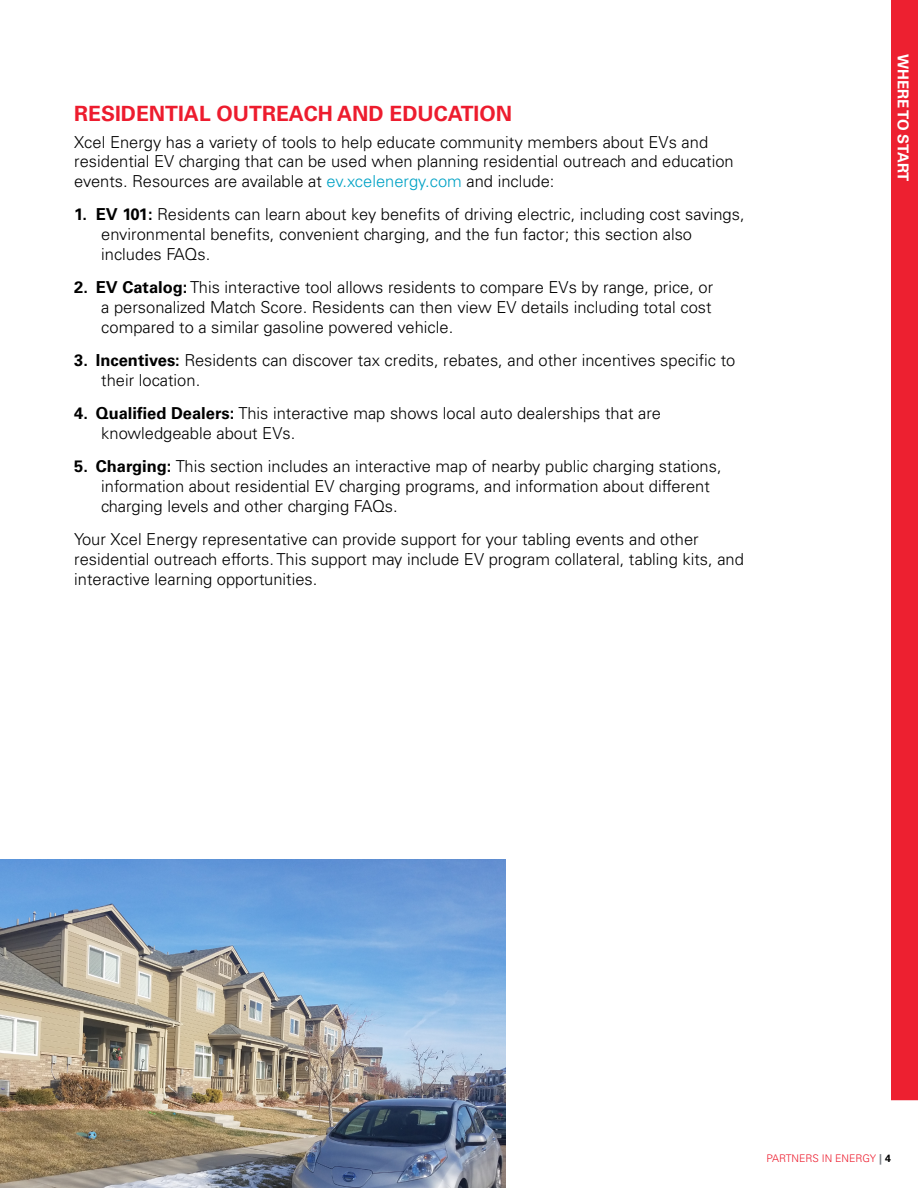
<style>
.page{position:relative;width:918px;height:1188px;background:#fff}
.page>*{position:absolute;margin:0;border:0;box-sizing:border-box;transform-origin:0 0}
.t1{font:700 21px "Univers LT Std";color:#ed1c2e}
.t2{font:300 16.5px/19.8px "Univers LT Std";color:#000}
.t3{font:700 15px "Univers LT Std";color:#fff}
.t4{font:300 10.5px "Univers LT Std";color:#ed1c2e}
.s1{color:#00a2c5}
.s2{font-weight:700}
.s3{font-weight:700;color:#797d82}
.s4{font-weight:700;color:#000}
</style>
<div class="page">
<div style="left:891px;top:0;width:27px;height:1100px;background:#ed2030"></div>
<img style="left:0;top:860px;width:506px;height:328px">
<p class="t1" style="left:74px;top:101px;width:439px">RESIDENTIAL OUTREACH AND EDUCATION</p>
<p class="t2" style="left:74px;top:132px;width:661px">Xcel Energy has a variety of tools to help educate community members about EVs and residential EV charging that can be used when planning residential outreach and education events. Resources are available at <span class="s1">ev.xcelenergy.com</span> and include:</p>
<p class="t2" style="left:101px;top:205px;width:645px;text-indent:-27px"><span class="s2">1. EV 101:</span> Residents can learn about key benefits of driving electric, including cost savings, environmental benefits, convenient charging, and the fun factor; this section also includes FAQs.</p>
<p class="t2" style="left:101px;top:278px;width:614px;text-align:justify;text-indent:-27px"><span class="s2">2. EV Catalog:</span> This interactive tool allows residents to compare EVs by range, price, or a personalized Match Score. Residents can then view EV details including total cost compared to a similar gasoline powered vehicle.</p>
<p class="t2" style="left:101px;top:351px;width:636px;text-indent:-27px"><span class="s2">3. Incentives:</span> Residents can discover tax credits, rebates, and other incentives specific to their location.</p>
<p class="t2" style="left:101px;top:404px;width:561px;text-indent:-27px"><span class="s2">4. Qualified Dealers:</span> This interactive map shows local auto dealerships that are knowledgeable about EVs.</p>
<p class="t2" style="left:101px;top:457px;width:622px;text-indent:-27px"><span class="s2">5. Charging:</span> This section includes an interactive map of nearby public charging stations, information about residential EV charging programs, and information about different charging levels and other charging FAQs.</p>
<p class="t2" style="left:74px;top:530px;width:671px">Your Xcel Energy representative can provide support for your tabling events and other residential outreach efforts. This support may include EV program collateral, tabling kits, and interactive learning opportunities.</p>
<p class="t3" style="left:912px;top:54px;width:129px;rotate:90deg">WHERE TO START</p>
<p class="t4" style="left:766px;top:1152px;width:126px">PARTNERS IN ENERGY <span class="s3">|</span> <span class="s4">4</span></p>
</div>
